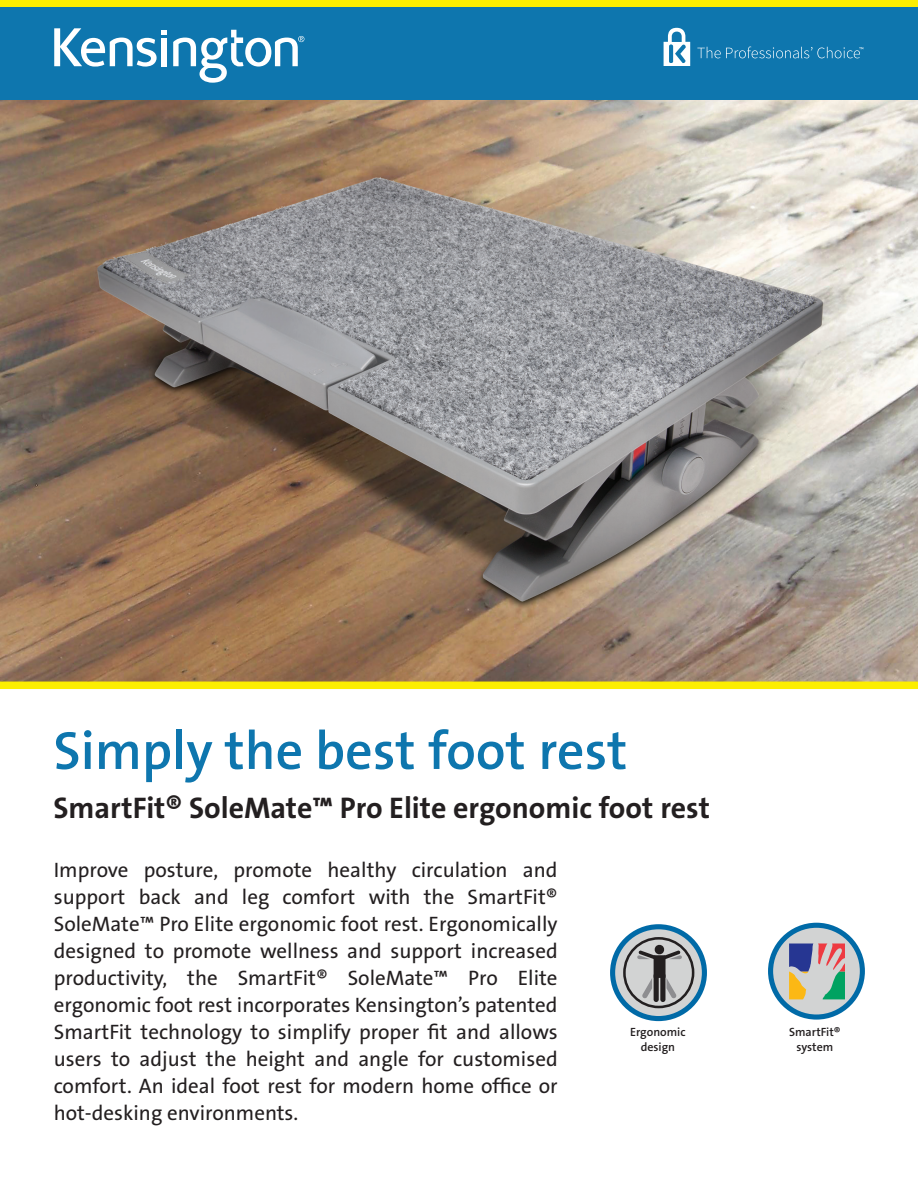
<style>
.page{position:relative;width:918px;height:1188px;background:#fff}
.page>*{position:absolute;margin:0;border:0;box-sizing:border-box;transform-origin:0 0}
.t1{font:54px "The Sans KENSINGTON6 SB";color:#0e76ae}
.t2{font:30px "The Sans KENSINGTON7 Bd";color:#231f20}
.t3{font:21px/27px "The Sans KENSINGTON5 Rg";color:#231f20;text-align:justify}
.t4{font:12.75px/15.3px "The Sans KENSINGTON7 Bd";color:#231f20;text-align:center}
.t5{font:12px/14.4px "The Sans KENSINGTON6 SB";color:#231f20;text-align:center}
.s1{font-family:"The Sans KENSINGTON3 Li"}
</style>
<div class="page">
<img style="left:0;top:100px;width:918px;height:582px">
<div style="left:0;top:8px;width:918px;height:92px;background:#0e76ae"></div>
<svg style="left:173px;top:30px;width:131px;height:53px"></svg>
<svg style="left:54px;top:28px;width:113px;height:39px"></svg>
<div style="left:0;top:0;width:918px;height:8px;background:#fcee01"></div>
<svg style="left:697px;top:47px;width:166px;height:11px"></svg>
<svg style="left:664px;top:28px;width:26px;height:38px"></svg>
<div style="left:0;top:682px;width:918px;height:7px;background:#fcee01"></div>
<svg style="left:613px;top:927px;width:91px;height:92px;background:#b1bcc2"></svg>
<div style="left:610px;top:924px;width:97px;height:97px;border:5px solid #006aa7;border-radius:50%"></div>
<div style="left:623px;top:937px;width:71px;height:71px;border:3px solid #231f20;border-radius:50%"></div>
<div style="left:654px;top:955px;width:12px;height:23px;background:#231f20"></div>
<div style="left:654px;top:973px;width:5px;height:29px;background:#231f20;border-radius:3px"></div>
<div style="left:660px;top:973px;width:5px;height:29px;background:#231f20;border-radius:3px"></div>
<svg style="left:642px;top:978px;width:10px;height:21px"></svg>
<svg style="left:666px;top:978px;width:11px;height:21px"></svg>
<svg style="left:637px;top:944px;width:45px;height:16px"></svg>
<svg style="left:771px;top:925px;width:91px;height:92px;background:#b5c3cb"></svg>
<div style="left:768px;top:923px;width:97px;height:97px;border:5px solid #006aa7;border-radius:50%"></div>
<svg style="left:789px;top:944px;width:56px;height:55px;background:#9f9d96"></svg>
<p class="t1" style="left:53px;top:722px;width:575px">Simply the best foot rest</p>
<p class="t2" style="left:53px;top:791px;width:658px">SmartFit® SoleMate™ Pro Elite ergonomic foot rest</p>
<p class="t3" style="left:54px;top:857px;width:505px">Improve posture, promote healthy circulation and support back and leg comfort with the SmartFit® SoleMate™ Pro Elite ergonomic foot rest. Ergonomically designed to promote wellness and support increased productivity, the SmartFit® SoleMate™ Pro Elite ergonomic foot rest incorporates Kensington’s patented SmartFit technology to simplify proper fit and allows users to adjust the height and angle for customised comfort. An ideal foot rest for modern home office or hot-desking environments.</p>
<p class="t5" style="left:630px;top:1025px;width:57px">Ergonomic design</p>
<p class="t5" style="left:789px;top:1025px;width:53px">SmartFit® system</p>
<p class="t4" style="left:630px;top:1027px;width:60px">Ergonomic<br>Design</p>
<p class="t4" style="left:790px;top:1026px;width:56px">SmartFit<span class="s1">®<br></span>System</p>
</div>
